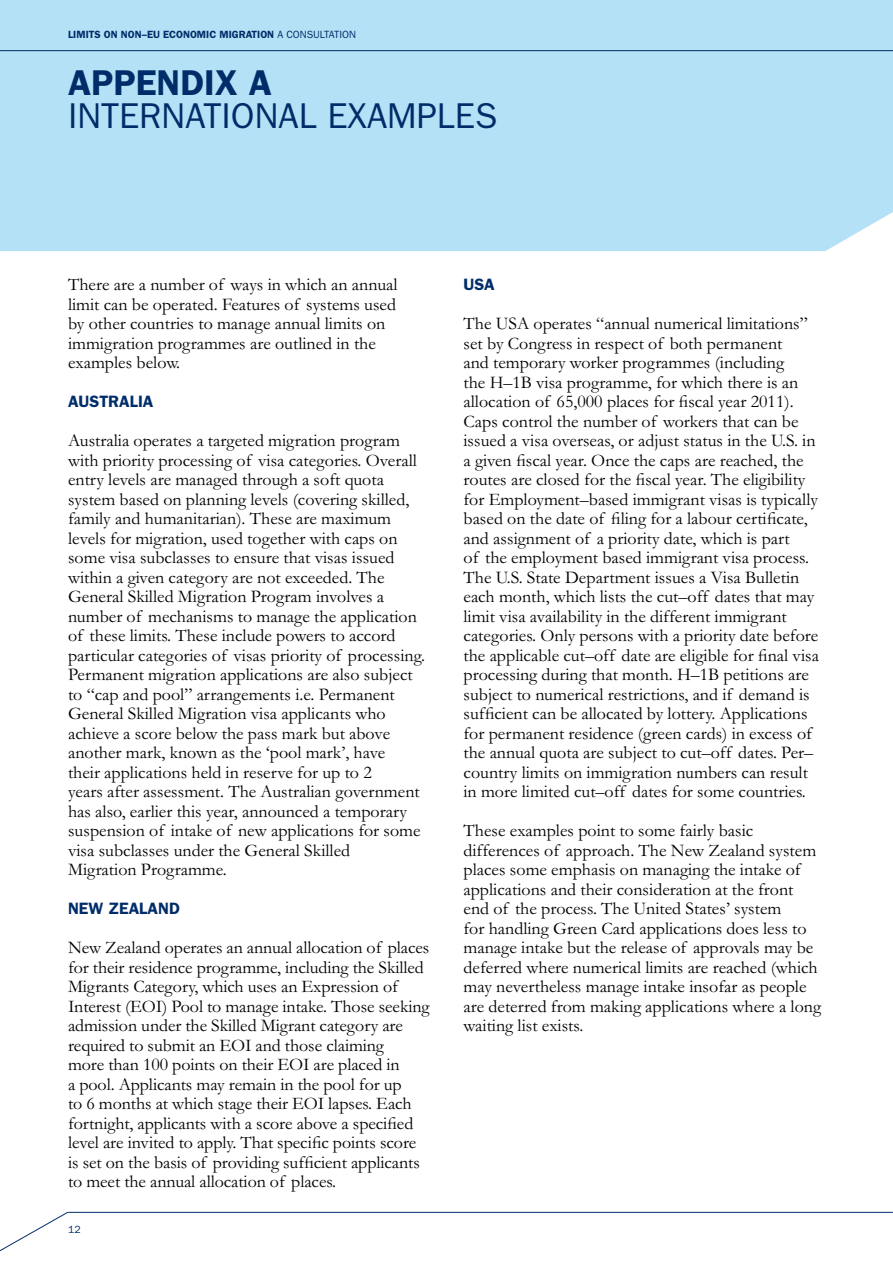
<style>
.page{position:relative;width:893px;height:1263px;background:#fff}
.page>*{position:absolute;margin:0;border:0;box-sizing:border-box;transform-origin:0 0}
.t1{font:36px "Franklin Gothic";color:#002d69}
.t2{font:600 36px "Franklin Gothic";color:#002d69}
.t3{font:18px/19.5px "Garamond";color:#000}
.t4{font:600 16.5px "Franklin Gothic";color:#002d69}
.t5{font:600 10.5px "Franklin Gothic";color:#002d69}
.t6{font:10.5px "Franklin Gothic";color:#002d69}
.s1{font-weight:400}
</style>
<div class="page">
<hr style="left:68px;top:1212px;width:825px;height:1px;background:#002d69">
<svg style="left:0;top:1211px;width:69px;height:41px"></svg>
<div style="left:0;top:0;width:893px;height:251px;background:#b5e1f6"></div>
<hr style="left:0;top:50px;width:893px;height:1px;background:#002d69">
<p class="t5" style="left:68px;top:28px;width:289px">LIMITS ON NON–EU ECONOMIC MIGRATION <span class="s1">A CONSULTATION</span></p>
<h1 class="t2" style="left:68px;top:61px;width:205px">APPENDIX A</h1>
<h1 class="t1" style="left:68px;top:95px;width:431px">INTERNATIONAL EXAMPLES</h1>
<p class="t3" style="left:68px;top:275px;width:331px">There are a number of ways in which an annual limit can be operated. Features of systems used by other countries to manage annual limits on immigration programmes are outlined in the examples below.</p>
<p class="t4" style="left:68px;top:392px;width:21px">AUSTRALIA</p>
<p class="t3" style="left:68px;top:431px;width:358px">Australia operates a targeted migration program with priority processing of visa categories. Overall entry levels are managed through a soft quota system based on planning levels (covering skilled, family and humanitarian). These are maximum levels for migration, used together with caps on some visa subclasses to ensure that visas issued within a given category are not exceeded. The General Skilled Migration Program involves a number of mechanisms to manage the application of these limits. These include powers to accord particular categories of visas priority of processing.<br>Permanent migration applications are also subject to “cap and pool” arrangements i.e. Permanent General Skilled Migration visa applicants who achieve a score below the pass mark but above another mark, known as the ‘pool mark’, have<br>their applications held in reserve for up to 2<br>years after assessment. The Australian government has also, earlier this year, announced a temporary suspension of intake of new applications for some visa subclasses under the General Skilled<br>Migration Programme.</p>
<p class="t4" style="left:68px;top:899px;width:63px">NEW ZEALAND</p>
<p class="t3" style="left:68px;top:938px;width:363px">New Zealand operates an annual allocation of places for their residence programme, including the Skilled Migrants Category, which uses an Expression of Interest (EOI) Pool to manage intake. Those seeking admission under the Skilled Migrant category are required to submit an EOI and those claiming<br>more than 100 points on their EOI are placed in<br>a pool. Applicants may remain in the pool for up<br>to 6 months at which stage their EOI lapses. Each fortnight, applicants with a score above a specified level are invited to apply. That specific points score is set on the basis of providing sufficient applicants to meet the annual allocation of places.</p>
<p class="t6" style="left:68px;top:1223px;width:14px">12</p>
<p class="t4" style="left:463px;top:275px;width:33px">USA</p>
<p class="t3" style="left:463px;top:314px;width:357px">The USA operates “annual numerical limitations” set by Congress in respect of both permanent<br>and temporary worker programmes (including<br>the H–1B visa programme, for which there is an allocation of 65,000 places for fiscal year 2011).<br>Caps control the number of workers that can be issued a visa overseas, or adjust status in the U.S. in a given fiscal year. Once the caps are reached, the routes are closed for the fiscal year. The eligibility for Employment–based immigrant visas is typically based on the date of filing for a labour certificate, and assignment of a priority date, which is part<br>of the employment based immigrant visa process.<br>The U.S. State Department issues a Visa Bulletin each month, which lists the cut–off dates that may limit visa availability in the different immigrant categories. Only persons with a priority date before the applicable cut–off date are eligible for final visa processing during that month. H–1B petitions are subject to numerical restrictions, and if demand is sufficient can be allocated by lottery. Applications for permanent residence (green cards) in excess of the annual quota are subject to cut–off dates. Per– country limits on immigration numbers can result in more limited cut–off dates for some countries.</p>
<p class="t3" style="left:463px;top:821px;width:359px">These examples point to some fairly basic differences of approach. The New Zealand system places some emphasis on managing the intake of applications and their consideration at the front end of the process. The United States’ system<br>for handling Green Card applications does less to manage intake but the release of approvals may be deferred where numerical limits are reached (which may nevertheless manage intake insofar as people are deterred from making applications where a long waiting list exists.</p>
</div>
